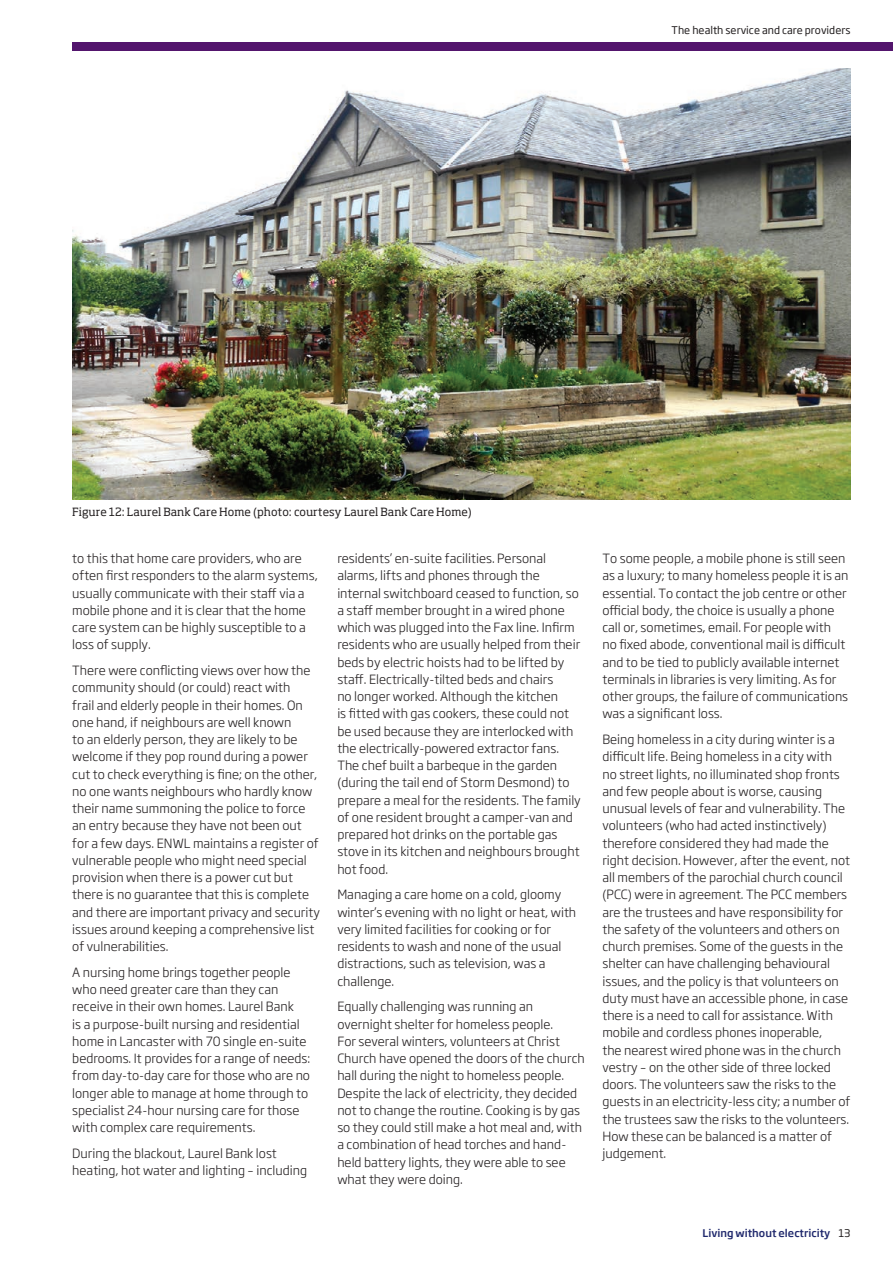
<style>
.page{position:relative;width:893px;height:1263px;background:#fff}
.page>*{position:absolute;margin:0;border:0;box-sizing:border-box;transform-origin:0 0}
.t1{font:300 12.6px/17.2px "Soho Gothic Pro";color:#231f20}
.t2{font:11.25px "Soho Pro";color:#231f20}
.t3{font:10.5px "Soho Gothic Pro";color:#231f20}
.t4{font:500 10.5px "Soho Gothic Pro";color:#1f286c}
.s1{font-weight:400;color:#231f20}
</style>
<div class="page">
<div style="left:72px;top:43px;width:821px;height:8px;background:#53156d"></div>
<img style="left:72px;top:68px;width:778px;height:431px">
<p class="t3" style="left:672px;top:22px;width:180px">The health service and care providers</p>
<p class="t2" style="left:72px;top:504px;width:401px">Figure 12: Laurel Bank Care Home (photo: courtesy Laurel Bank Care Home)</p>
<p class="t1" style="left:72px;top:549px;width:247px">to this that home care providers, who are often first responders to the alarm systems, usually communicate with their staff via a mobile phone and it is clear that the home care system can be highly susceptible to a loss of supply.</p>
<p class="t1" style="left:72px;top:661px;width:249px">There were conflicting views over how the community should (or could) react with<br>frail and elderly people in their homes. On one hand, if neighbours are well known<br>to an elderly person, they are likely to be welcome if they pop round during a power cut to check everything is fine; on the other, no one wants neighbours who hardly know their name summoning the police to force an entry because they have not been out for a few days. ENWL maintains a register of vulnerable people who might need special provision when there is a power cut but there is no guarantee that this is complete and there are important privacy and security issues around keeping a comprehensive list of vulnerabilities.</p>
<p class="t1" style="left:72px;top:963px;width:239px">A nursing home brings together people who need greater care than they can receive in their own homes. Laurel Bank<br>is a purpose-built nursing and residential home in Lancaster with 70 single en-suite bedrooms. It provides for a range of needs: from day-to-day care for those who are no longer able to manage at home through to specialist 24-hour nursing care for those with complex care requirements.</p>
<p class="t1" style="left:72px;top:1144px;width:236px">During the blackout, Laurel Bank lost heating, hot water and lighting – including</p>
<p class="t1" style="left:337px;top:549px;width:245px">residents’ en-suite facilities. Personal alarms, lifts and phones through the internal switchboard ceased to function, so a staff member brought in a wired phone which was plugged into the Fax line. Infirm residents who are usually helped from their beds by electric hoists had to be lifted by staff. Electrically-tilted beds and chairs<br>no longer worked. Although the kitchen<br>is fitted with gas cookers, these could not be used because they are interlocked with the electrically-powered extractor fans.<br>The chef built a barbeque in the garden (during the tail end of Storm Desmond) to prepare a meal for the residents. The family of one resident brought a camper-van and prepared hot drinks on the portable gas stove in its kitchen and neighbours brought hot food.</p>
<p class="t1" style="left:337px;top:885px;width:240px">Managing a care home on a cold, gloomy winter’s evening with no light or heat, with very limited facilities for cooking or for residents to wash and none of the usual distractions, such as television, was a challenge.</p>
<p class="t1" style="left:337px;top:997px;width:249px">Equally challenging was running an overnight shelter for homeless people.<br>For several winters, volunteers at Christ Church have opened the doors of the church hall during the night to homeless people.<br>Despite the lack of electricity, they decided not to change the routine. Cooking is by gas so they could still make a hot meal and, with a combination of head torches and hand&shy;held battery lights, they were able to see what they were doing.</p>
<p class="t1" style="left:602px;top:549px;width:248px">To some people, a mobile phone is still seen as a luxury; to many homeless people it is an essential. To contact the job centre or other official body, the choice is usually a phone call or, sometimes, email. For people with<br>no fixed abode, conventional mail is difficult and to be tied to publicly available internet terminals in libraries is very limiting. As for other groups, the failure of communications was a significant loss.</p>
<p class="t1" style="left:602px;top:730px;width:250px">Being homeless in a city during winter is a difficult life. Being homeless in a city with<br>no street lights, no illuminated shop fronts and few people about is worse, causing unusual levels of fear and vulnerability. The volunteers (who had acted instinctively) therefore considered they had made the right decision. However, after the event, not all members of the parochial church council (PCC) were in agreement. The PCC members are the trustees and have responsibility for the safety of the volunteers and others on church premises. Some of the guests in the shelter can have challenging behavioural issues, and the policy is that volunteers on duty must have an accessible phone, in case there is a need to call for assistance. With mobile and cordless phones inoperable,<br>the nearest wired phone was in the church vestry – on the other side of three locked doors. The volunteers saw the risks to the guests in an electricity-less city; a number of the trustees saw the risks to the volunteers.<br>How these can be balanced is a matter of judgement.</p>
<p class="t4" style="left:702px;top:1225px;width:149px">Living without electricity <span class="s1">13</span></p>
</div>
